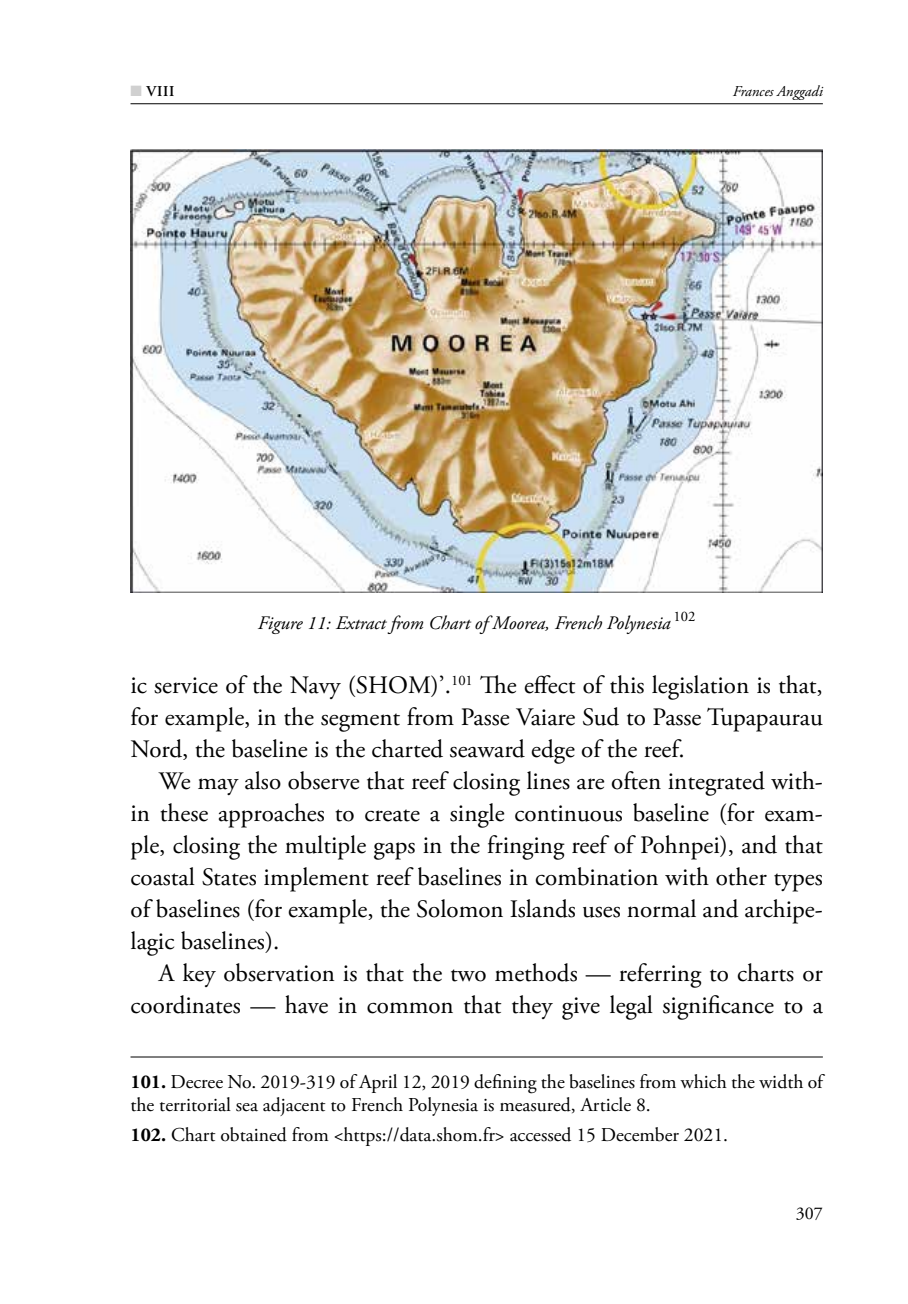
<style>
.page{position:relative;width:908px;height:1304px;background:#fff}
.page>*{position:absolute;margin:0;border:0;box-sizing:border-box;transform-origin:0 0}
.t1{font:25px/32px "Adobe Garamond Pro";letter-spacing:-.005em;color:#000;text-align:justify}
.t2{font:19.6px/23.8px "Adobe Garamond Pro";color:#000}
.t3{font:italic 19px "Adobe Garamond Pro";color:#000}
.t4{font:18px "Adobe Garamond Pro";color:#000}
.t5{font:italic 15px "Adobe Garamond Pro";color:#000}
.t6{font:600 15px "Adobe Garamond Pro";color:#000}
.s1{color:#d0d0d0}
.s2{font-weight:700}
</style>
<div class="page">
<hr style="left:130px;top:103px;width:692px;height:1px;background:#000">
<img style="left:130px;top:149px;width:692px;height:443px">
<hr style="left:130px;top:1057px;width:692px;height:1px;background:#000">
<p class="t6" style="left:130px;top:83px;width:45px"><span class="s1">■</span> VIII</p>
<p class="t5" style="left:732px;top:82px;width:91px">Frances Anggadi</p>
<p class="t3" style="left:258px;top:612px;width:439px">Figure 11: Extract from Chart of Moorea, French Polynesia <sup>102</sup></p>
<p class="t1" style="left:130px;top:670px;width:693px">ic service of the Navy (SHOM)’.<sup>101</sup> The effect of this legislation is that, for example, in the segment from Passe Vaiare Sud to Passe Tupapaurau Nord, the baseline is the charted seaward edge of the reef.</p>
<p class="t1" style="left:130px;top:766px;width:693px;text-indent:28px">We may also observe that reef closing lines are often integrated with&shy;in these approaches to create a single continuous baseline (for exam&shy;ple, closing the multiple gaps in the fringing reef of Pohnpei), and that coastal States implement reef baselines in combination with other types of baselines (for example, the Solomon Islands uses normal and archipe&shy;lagic baselines).</p>
<p class="t1" style="left:130px;top:958px;width:693px;text-align:right">A key observation is that the two methods — referring to charts or coordinates — have in common that they give legal significance to a</p>
<p class="t2" style="left:130px;top:1070px;width:693px"><span class="s2">101.</span> Decree No. 2019-319 of April 12, 2019 defining the baselines from which the width of the territorial sea adjacent to French Polynesia is measured, Article 8.</p>
<p class="t2" style="left:130px;top:1124px;width:598px"><span class="s2">102.</span> Chart obtained from &lt;https://data.shom.fr&gt; accessed 15 December 2021.</p>
<p class="t4" style="left:795px;top:1202px;width:28px">307</p>
</div>
